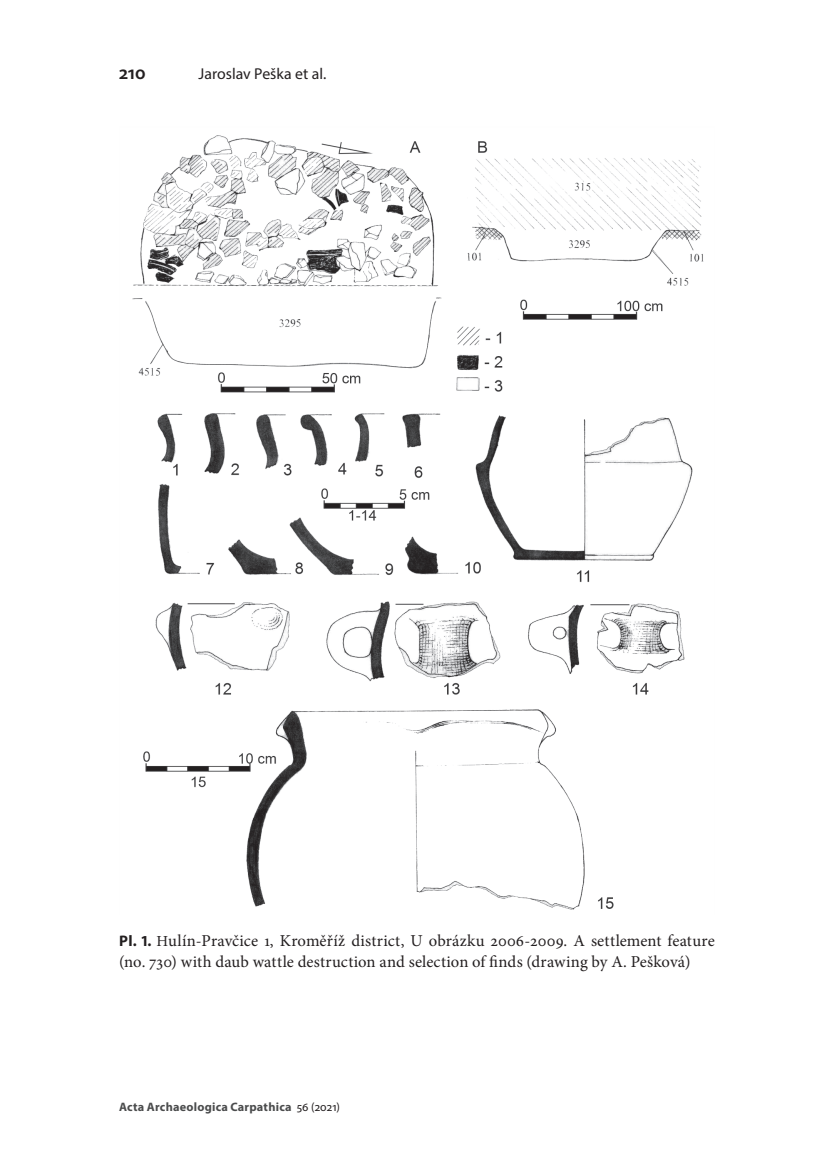
<style>
.page{position:relative;width:819px;height:1166px;background:#fff}
.page>*{position:absolute;margin:0;border:0;box-sizing:border-box;transform-origin:0 0}
.t1{font:600 19.25px "Myriad Pro";color:#231f20}
.t2{font:16.62px/21px "Minion Pro";letter-spacing:.01em;color:#231f20}
.t3{font:15.75px "Myriad Pro";color:#231f20}
.t4{font:700 12.25px "Myriad Pro";letter-spacing:.02em;color:#4b4c4d}
.s1{font-family:"Myriad Pro";font-weight:700;font-size:15.4px}
.s2{font-size:15.4px}
.s3{font-weight:400;color:#231f20}
</style>
<div class="page">
<img style="left:132px;top:135px;width:572px;height:775px">
<p class="t1" style="left:119px;top:61px;width:28px">210</p>
<p class="t3" style="left:198px;top:64px;width:129px">Jaroslav Peška et al.</p>
<p class="t2" style="left:119px;top:930px;width:597px"><span class="s1">Pl. 1.</span> <span class="s2">H</span>ulín-Pravčice 1, Kroměříž district, U obrázku 2006-2009. A settlement feature (no. 730) with daub wattle destruction and selection of finds (drawing by A. Pešková)</p>
<p class="t4" style="left:119px;top:1098px;width:222px">Acta Archaeologica Carpathica <span class="s3">56 (2021)</span></p>
</div>
